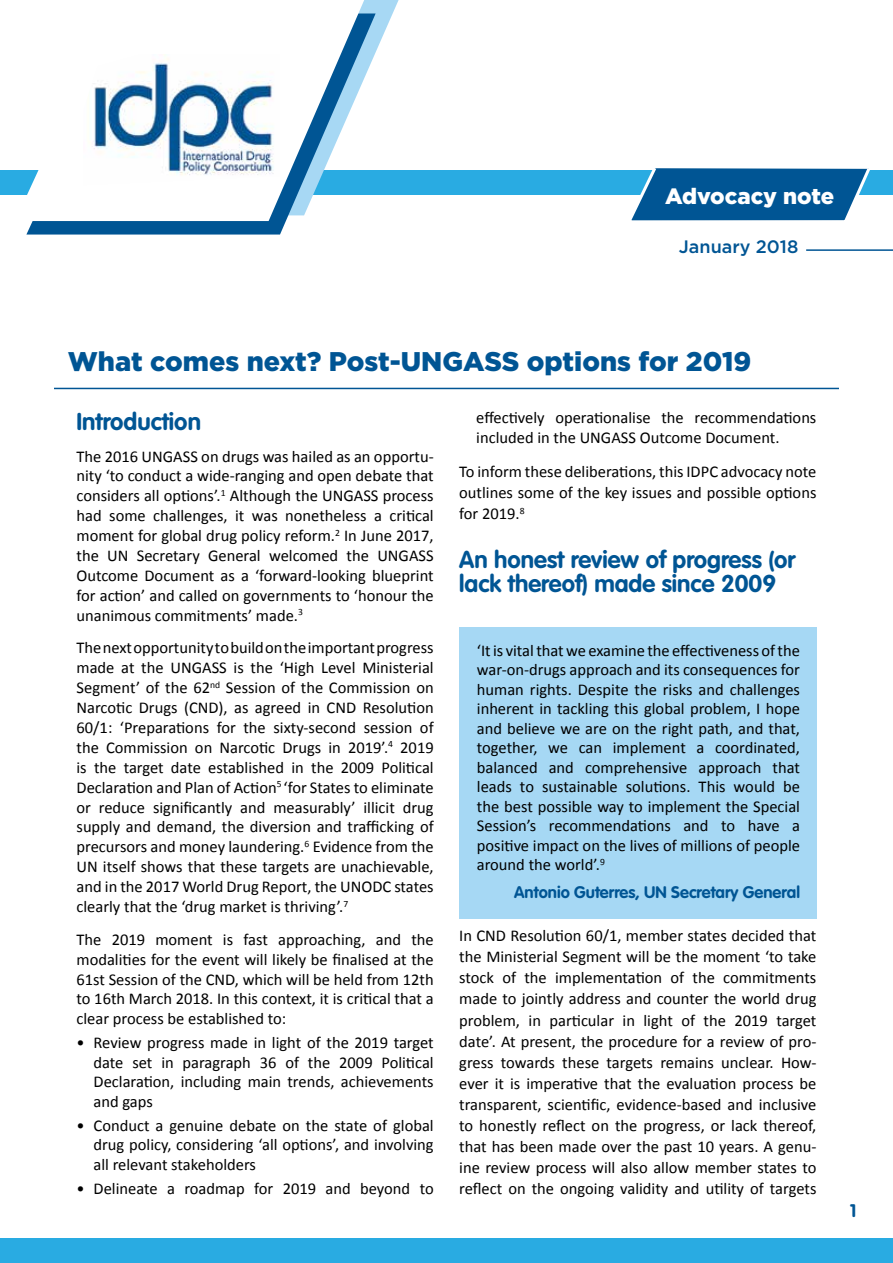
<style>
.page{position:relative;width:893px;height:1263px;background:#fff}
.page>*{position:absolute;margin:0;border:0;box-sizing:border-box;transform-origin:0 0}
.t1{font:900 27px "Gotham";color:#005594}
.t2{font:700 24px/23.7px "VAG Rounded LT Pro";color:#005594}
.t3{font:900 22.2px "Gotham";letter-spacing:-.005em;color:#fff}
.t4{font:500 18px "Gotham";color:#005594}
.t5{font:700 18px "VAG Rounded LT Pro";color:#005594}
.t6{font:16.5px/20px "Calibri";color:#000;text-align:justify}
.t7{font:700 16.5px "VAG Rounded LT Pro";color:#005594}
</style>
<div class="page">
<div style="left:0;top:1238px;width:893px;height:25px;background:#29abe2"></div>
<div style="left:0;top:170px;width:893px;height:24px;background:#29abe2"></div>
<hr style="left:54px;top:388px;width:785px;height:1px;background:#005594">
<hr style="left:806px;top:249px;width:87px;height:2px;background:#005594">
<svg style="left:364px;top:0;width:35px;height:195px"></svg>
<svg style="left:26px;top:14px;width:350px;height:221px"></svg>
<svg style="left:15px;top:1px;width:349px;height:220px"></svg>
<img style="left:83px;top:54px;width:196px;height:131px">
<svg style="left:624px;top:168px;width:249px;height:53px;background:#1e6ca4"></svg>
<div style="left:459px;top:627px;width:357px;height:292px;background:#a6d8f4"></div>
<h3 class="t3" style="left:665px;top:181px;width:171px">Advocacy note</h3>
<p class="t4" style="left:679px;top:234px;width:121px">January 2018</p>
<h1 class="t1" style="left:68px;top:343px;width:685px">What comes next? Post-UNGASS options for 2019</h1>
<h2 class="t2" style="left:77px;top:410px;width:126px">Introduction</h2>
<p class="t6" style="left:77px;top:446px;width:359px">The 2016 UNGASS on drugs was hailed as an opportu&shy;nity ‘to conduct a wide-ranging and open debate that considers all options’.<sup>1</sup> Although the UNGASS process had some challenges, it was nonetheless a critical moment for global drug policy reform.<sup>2</sup> In June 2017, the UN Secretary General welcomed the UNGASS Outcome Document as a ‘forward-looking blueprint for action’ and called on governments to ‘honour the unanimous commitments’ made.<sup>3</sup></p>
<p class="t6" style="left:77px;top:638px;width:359px">The next opportunity to build on the important progress made at the UNGASS is the ‘High Level Ministerial Segment’ of the 62<sup>nd</sup> Session of the Commission on Narcotic Drugs (CND), as agreed in CND Resolution 60/1: ‘Preparations for the sixty-second session of the Commission on Narcotic Drugs in 2019’.<sup>4</sup> 2019 is the target date established in the 2009 Political Declaration and Plan of Action<sup>5</sup> ‘for States to eliminate or reduce significantly and measurably’ illicit drug supply and demand, the diversion and trafficking of precursors and money laundering.<sup>6</sup> Evidence from the UN itself shows that these targets are unachievable, and in the 2017 World Drug Report, the UNODC states clearly that the ‘drug market is thriving’.<sup>7</sup></p>
<p class="t6" style="left:77px;top:929px;width:359px">The 2019 moment is fast approaching, and the modalities for the event will likely be finalised at the 61st Session of the CND, which will be held from 12th to 16th March 2018. In this context, it is critical that a clear process be established to:</p>
<p class="t6" style="left:94px;top:1033px;width:342px;text-indent:-17px">• Review progress made in light of the 2019 target date set in paragraph 36 of the 2009 Political Declaration, including main trends, achievements and gaps</p>
<p class="t6" style="left:94px;top:1115px;width:342px;text-indent:-17px">• Conduct a genuine debate on the state of global drug policy, considering ‘all options’, and involving all relevant stakeholders</p>
<p class="t6" style="left:77px;top:1178px;width:359px">• Delineate a roadmap for 2019 and beyond to</p>
<p class="t6" style="left:476px;top:407px;width:342px;line-height:20.7px">effectively operationalise the recommendations included in the UNGASS Outcome Document.</p>
<p class="t6" style="left:459px;top:461px;width:359px;line-height:21px">To inform these deliberations, this IDPC advocacy note outlines some of the key issues and possible options for 2019.<sup>8</sup></p>
<h2 class="t2" style="left:459px;top:548px;width:338px">An honest review of progress (or lack thereof) made since 2009</h2>
<p class="t6" style="left:477px;top:640px;width:325px;line-height:19.5px">‘It is vital that we examine the effectiveness of the war-on-drugs approach and its consequences for human rights. Despite the risks and challenges inherent in tackling this global problem, I hope and believe we are on the right path, and that, together, we can implement a coordinated, balanced and comprehensive approach that leads to sustainable solutions. This would be the best possible way to implement the Special Session’s recommendations and to have a positive impact on the lives of millions of people around the world’.<sup>9</sup></p>
<p class="t7" style="left:514px;top:882px;width:287px">Antonio Guterres, UN Secretary General</p>
<p class="t6" style="left:459px;top:925px;width:359px;line-height:21px">In CND Resolution 60/1, member states decided that the Ministerial Segment will be the moment ‘to take stock of the implementation of the commitments made to jointly address and counter the world drug problem, in particular in light of the 2019 target date’. At present, the procedure for a review of pro&shy;gress towards these targets remains unclear. How&shy;ever it is imperative that the evaluation process be transparent, scientific, evidence-based and inclusive to honestly reflect on the progress, or lack thereof, that has been made over the past 10 years. A genu&shy;ine review process will also allow member states to reflect on the ongoing validity and utility of targets</p>
<p class="t5" style="left:850px;top:1199px;width:8px">1</p>
</div>
